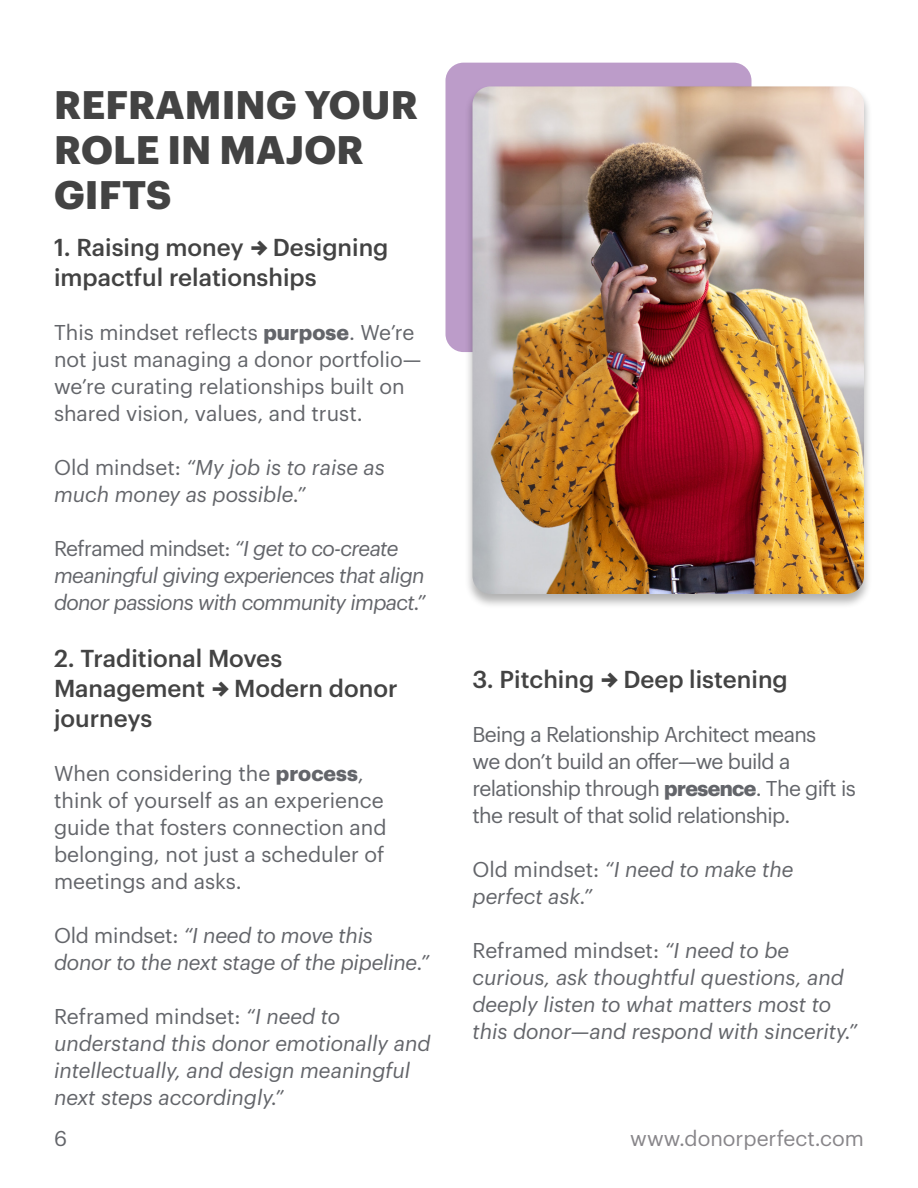
<style>
.page{position:relative;width:918px;height:1188px;background:#fff}
.page>*{position:absolute;margin:0;border:0;box-sizing:border-box;transform-origin:0 0}
.t1{font:700 39px/45px "Graphik";letter-spacing:.005em;color:#434343}
.t2{font:500 24px/30px "Graphik";color:#434343}
.t3{font:italic 21px/27px "Graphik";color:#63656a}
.t4{font:21px/27px "Graphik";color:#63656a}
.t5{font:21px/27px "Graphik";letter-spacing:-.03em;color:#63656a}
.t6{font:italic 21px/27px "Graphik";letter-spacing:-.03em;color:#63656a}
.t7{font:21px "Graphik";color:#88868a}
.s1{font-family:"Menca";font-weight:900}
.s2{font-weight:700}
.s3{font-style:normal}
</style>
<div class="page">
<div style="left:446px;top:63px;width:306px;height:289px;background:#bc9cc9;border-radius:18px"></div>
<div style="left:464px;top:85px;width:408px;height:524px;background:#000;opacity:.3"></div>
<img style="left:472px;top:86px;width:392px;height:508px">
<h1 class="t1" style="left:54px;top:78px;width:365px">REFRAMING YOUR<br>ROLE IN MAJOR<br>GIFTS</h1>
<p class="t2" style="left:54px;top:230px;width:336px">1. Raising money <span class="s1">→</span> Designing impactful relationships</p>
<p class="t4" style="left:54px;top:317px;width:369px">This mindset reflects <span class="s2">purpose</span>. We’re not just managing a donor portfolio— we’re curating relationships built on shared vision, values, and trust.</p>
<p class="t3" style="left:54px;top:452px;width:332px"><span class="s3">Old mindset:</span> “My job is to raise as much money as possible.”</p>
<p class="t6" style="left:54px;top:533px;width:373px"><span class="s3">Reframed mindset:</span> “I get to co-create meaningful giving experiences that align donor passions with community impact.”</p>
<p class="t2" style="left:54px;top:641px;width:345px">2. Traditional Moves<br>Management <span class="s1">→</span> Modern donor journeys</p>
<p class="t4" style="left:54px;top:758px;width:334px">When considering the <span class="s2">process</span>, think of yourself as an experience guide that fosters connection and belonging, not just a scheduler of meetings and asks.</p>
<p class="t3" style="left:54px;top:920px;width:377px"><span class="s3">Old mindset:</span> “I need to move this donor to the next stage of the pipeline.”</p>
<p class="t3" style="left:54px;top:1001px;width:378px"><span class="s3">Reframed mindset:</span> “I need to understand this donor emotionally and intellectually, and design meaningful next steps accordingly.”</p>
<p class="t2" style="left:472px;top:662px;width:317px">3. Pitching <span class="s1">→</span> Deep listening</p>
<p class="t5" style="left:472px;top:719px;width:385px">Being a Relationship Architect means<br>we don’t build an offer—we build a relationship through <span class="s2">presence</span>. The gift is the result of that solid relationship.</p>
<p class="t3" style="left:472px;top:854px;width:322px"><span class="s3">Old mindset:</span> “I need to make the perfect ask.”</p>
<p class="t3" style="left:472px;top:935px;width:386px"><span class="s3">Reframed mindset:</span> “I need to be curious, ask thoughtful questions, and deeply listen to what matters most to this donor—and respond with sincerity.”</p>
<p class="t4" style="left:54px;top:1123px;width:14px">6</p>
<p class="t7" style="left:630px;top:1122px;width:235px">www.donorperfect.com</p>
</div>
